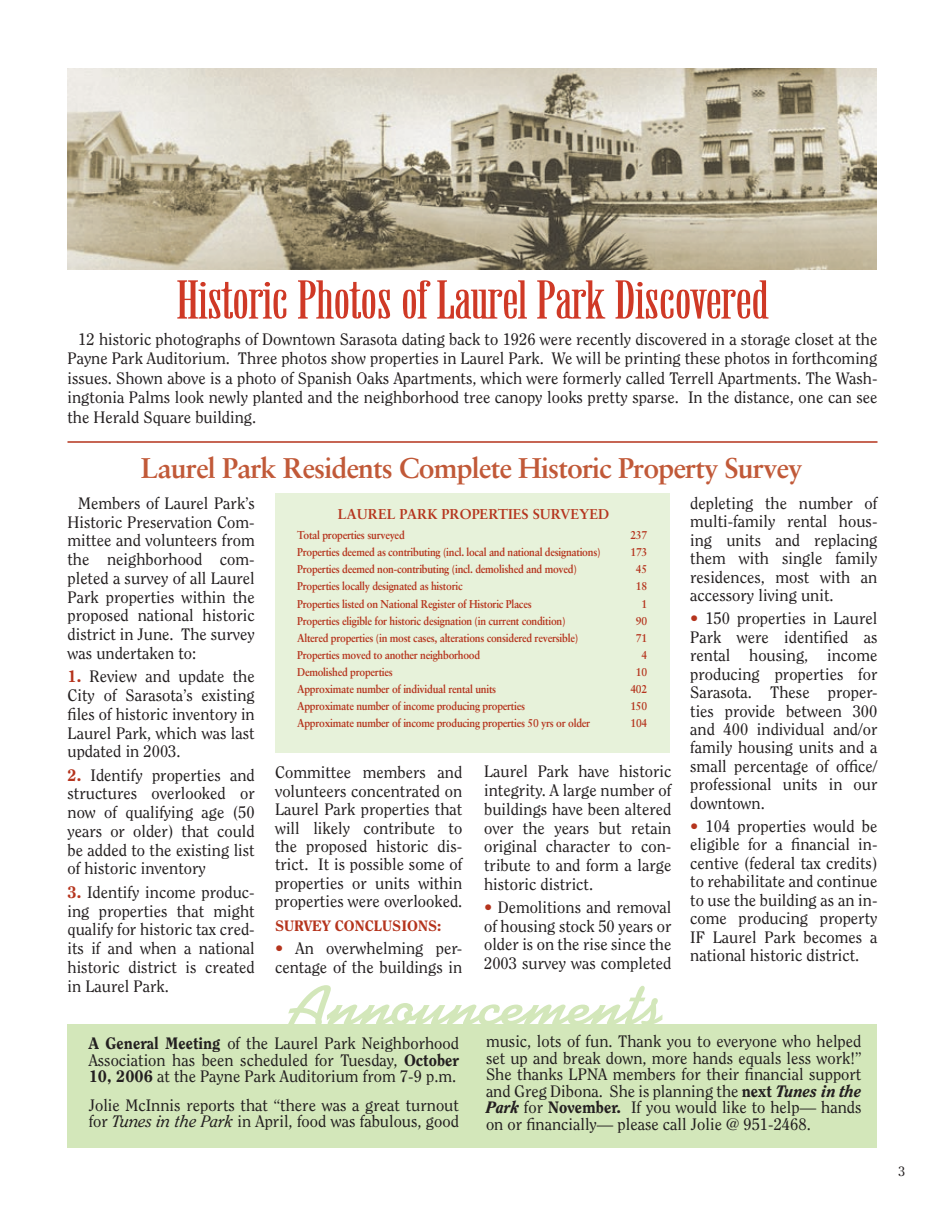
<style>
.page{position:relative;width:945px;height:1215px;background:#fff}
.page>*{position:absolute;margin:0;border:0;box-sizing:border-box;transform-origin:0 0}
.t1{font:700 57px "Kaufmann BT";color:#d3e7ba;scale:1.1 1}
.t2{font:51px "Willow";letter-spacing:-.01em;color:#cf3926;scale:2 1}
.t3{font:700 28.5px "Sabon";letter-spacing:-.03em;color:#c15938}
.t4{font:16.5px/18.5px "Clearface";color:#231f20;text-align:justify}
.t5{font:800 15px "Clearface";color:#b5341d}
.t6{font:700 14.25px "Sabon";color:#b5341d}
.t7{font:13.5px "Clearface";color:#231f20}
.t8{font:700 11.4px "Sabon";letter-spacing:-.025em;color:#b5341d;scale:.91 1}
.s1{font-weight:800;color:#b5341d}
.s2{font-weight:800}
.s3{font-weight:800;font-style:italic}
.s4{font-style:italic}
</style>
<div class="page">
<img style="left:68px;top:69px;width:808px;height:200px">
<div style="left:68px;top:1024px;width:810px;height:124px;background:#d3e7ba"></div>
<hr style="left:68px;top:441px;width:810px;height:2px;background:#b5341d">
<div style="left:275px;top:493px;width:395px;height:260px;background:#e7f2da"></div>
<h2 class="t2" style="left:176px;top:275px;width:298px">Historic Photos of Laurel Park Discovered</h2>
<p class="t4" style="left:68px;top:329px;width:812px;line-height:19.5px;text-indent:11px">12 historic photographs of Downtown Sarasota dating back to 1926 were recently discovered in a storage closet at the Payne Park Auditorium. Three photos show properties in Laurel Park. We will be printing these photos in forthcoming issues. Shown above is a photo of Spanish Oaks Apartments, which were formerly called Terrell Apartments. The Wash&shy;ingtonia Palms look newly planted and the neighborhood tree canopy looks pretty sparse. In the distance, one can see the Herald Square building.</p>
<h3 class="t3" style="left:141px;top:450px;width:663px">Laurel Park Residents Complete Historic Property Survey</h3>
<p class="t6" style="left:338px;top:505px;width:273px">LAUREL PARK PROPERTIES SURVEYED</p>
<p class="t4" style="left:68px;top:494px;width:189px;text-indent:11px">Members of Laurel Park’s Historic Preservation Com&shy;mittee and volunteers from the neighborhood com&shy;pleted a survey of all Laurel Park properties within the proposed national historic district in June. The survey was undertaken to:</p>
<p class="t4" style="left:68px;top:667px;width:189px"><span class="s1">1.</span> Review and update the City of Sarasota’s existing files of historic inventory in Laurel Park, which was last updated in 2003.</p>
<p class="t4" style="left:68px;top:765px;width:189px"><span class="s1">2.</span> Identify properties and structures overlooked or now of qualifying age (50 years or older) that could be added to the existing list of historic inventory</p>
<p class="t4" style="left:68px;top:882px;width:189px"><span class="s1">3.</span> Identify income produc&shy;ing properties that might qualify for historic tax cred&shy;its if and when a national historic district is created in Laurel Park.</p>
<p class="t4" style="left:690px;top:494px;width:189px">depleting the number of multi-family rental hous&shy;ing units and replacing them with single family residences, most with an accessory living unit.</p>
<p class="t4" style="left:690px;top:609px;width:189px"><span class="s1">•</span> 150 properties in Laurel Park were identified as rental housing, income producing properties for Sarasota. These proper&shy;ties provide between 300 and 400 individual and/or family housing units and a small percentage of office/ professional units in our downtown.</p>
<p class="t4" style="left:690px;top:817px;width:189px"><span class="s1">•</span> 104 properties would be eligible for a financial in&shy;centive (federal tax credits) to rehabilitate and continue to use the building as an in&shy;come producing property IF Laurel Park becomes a national historic district.</p>
<p class="t8" style="left:297px;top:528px;width:120px">Total properties surveyed</p>
<p class="t8" style="left:630px;top:528px;width:20px">237</p>
<p class="t8" style="left:297px;top:545px;width:335px">Properties deemed as contributing (incl. local and national designations)</p>
<p class="t8" style="left:631px;top:545px;width:20px">173</p>
<p class="t8" style="left:297px;top:562px;width:309px">Properties deemed non-contributing (incl. demolished and moved)</p>
<p class="t8" style="left:636px;top:562px;width:14px">45</p>
<p class="t8" style="left:297px;top:579px;width:183px">Properties locally designated as historic</p>
<p class="t8" style="left:636px;top:579px;width:14px">18</p>
<p class="t8" style="left:297px;top:597px;width:259px">Properties listed on National Register of Historic Places</p>
<p class="t8" style="left:641px;top:597px;width:8px">1</p>
<p class="t8" style="left:297px;top:614px;width:296px">Properties eligible for historic designation (in current condition)</p>
<p class="t8" style="left:636px;top:614px;width:14px">90</p>
<p class="t8" style="left:297px;top:631px;width:310px">Altered properties (in most cases, alterations considered reversible)</p>
<p class="t8" style="left:636px;top:631px;width:14px">71</p>
<p class="t8" style="left:297px;top:648px;width:203px">Properties moved to another neighborhood</p>
<p class="t8" style="left:641px;top:648px;width:8px">4</p>
<p class="t8" style="left:297px;top:665px;width:107px">Demolished properties</p>
<p class="t8" style="left:636px;top:665px;width:14px">10</p>
<p class="t8" style="left:297px;top:682px;width:220px">Approximate number of individual rental units</p>
<p class="t8" style="left:630px;top:682px;width:20px">402</p>
<p class="t8" style="left:297px;top:699px;width:252px">Approximate number of income producing properties</p>
<p class="t8" style="left:630px;top:699px;width:20px">150</p>
<p class="t8" style="left:297px;top:716px;width:323px">Approximate number of income producing properties 50 yrs or older</p>
<p class="t8" style="left:631px;top:716px;width:20px">104</p>
<p class="t4" style="left:484px;top:762px;width:189px">Laurel Park have historic integrity. A large number of buildings have been altered over the years but retain original character to con&shy;tribute to and form a large historic district.</p>
<p class="t4" style="left:484px;top:898px;width:189px"><span class="s1">•</span> Demolitions and removal of housing stock 50 years or older is on the rise since the 2003 survey was completed</p>
<p class="t4" style="left:275px;top:763px;width:189px">Committee members and volunteers concentrated on Laurel Park properties that will likely contribute to the proposed historic dis&shy;trict. It is possible some of properties or units within properties were overlooked.</p>
<p class="t5" style="left:275px;top:917px;width:168px">SURVEY CONCLUSIONS:</p>
<p class="t4" style="left:275px;top:939px;width:189px"><span class="s1">•</span> An overwhelming per&shy;centage of the buildings in</p>
<h1 class="t1" style="left:288px;top:973px;width:343px">Announcements</h1>
<p class="t4" style="left:486px;top:1033px;width:377px;line-height:16.5px">music, lots of fun. Thank you to everyone who helped set up and break down, more hands equals less work!” She thanks LPNA members for their financial support and Greg Dibona. She is planning the <span class="s2">next</span> <span class="s3">Tunes in the Park</span> for <span class="s2">November.</span> If you would like to help— hands on or financially— please call Jolie @ 951-2468.</p>
<p class="t4" style="left:89px;top:1035px;width:372px;line-height:16.5px"><span class="s2">A General Meeting</span> of the Laurel Park Neighborhood Association has been scheduled for Tuesday, <span class="s2">October 10, 2006</span> at the Payne Park Auditorium from 7-9 p.m.</p>
<p class="t4" style="left:89px;top:1097px;width:372px;line-height:16.5px">Jolie McInnis reports that “there was a great turnout for <span class="s4">Tunes in the Park</span> in April, food was fabulous, good</p>
<p class="t7" style="left:898px;top:1163px;width:8px">3</p>
</div>
